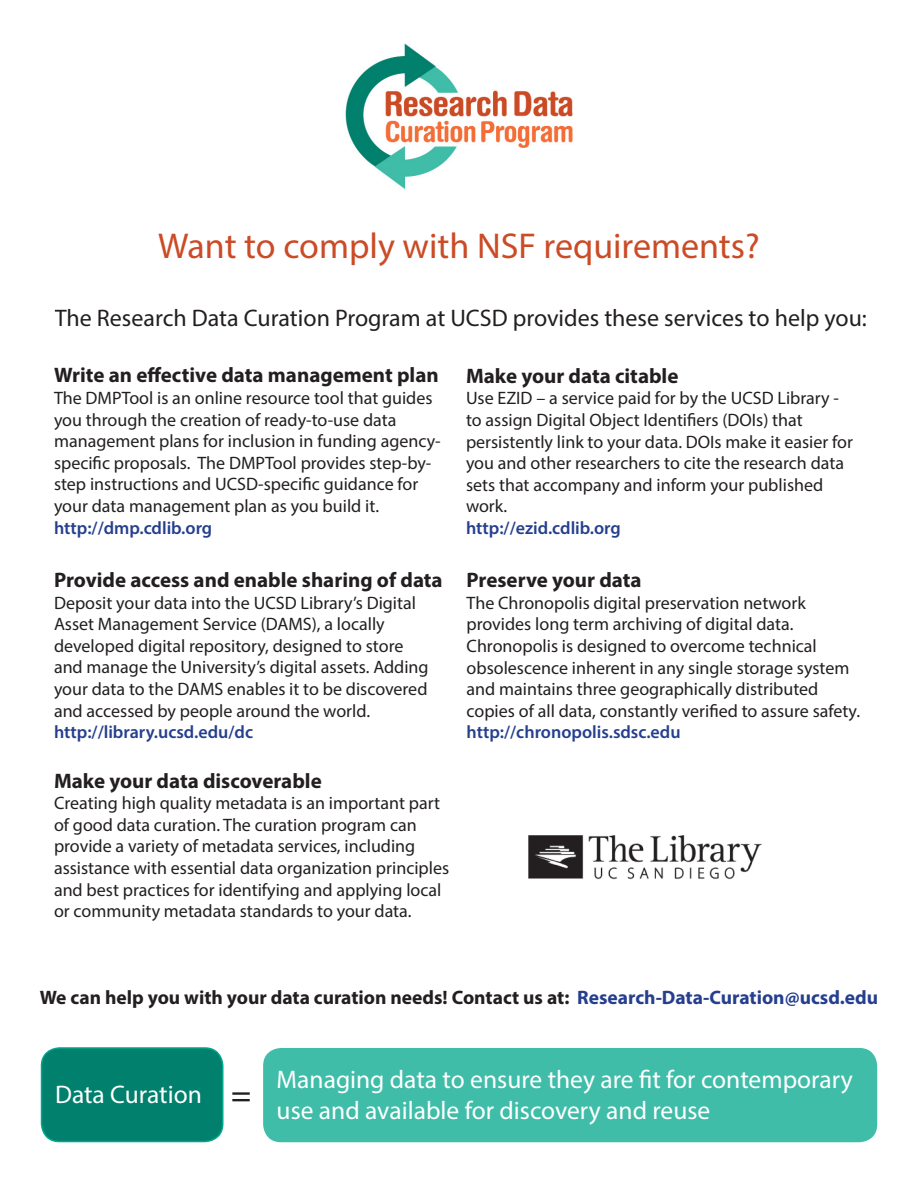
<style>
.page{position:relative;width:918px;height:1188px;background:#fff}
.page>*{position:absolute;margin:0;border:0;box-sizing:border-box;transform-origin:0 0}
.t1{font:36px "Myriad Pro";color:#cb4b26}
.t2{font:700 36px "Minion Pro";color:#231f20}
.t3{font:25.5px "Myriad Pro";color:#fff}
.t4{font:24px "Myriad Pro";color:#231f20}
.t5{font:700 21px "Myriad Pro";color:#231f20}
.t6{font:700 19.5px "Myriad Pro";color:#231f20}
.t7{font:18px/21.6px "Myriad Pro";color:#231f20}
.t8{font:600 18px "Myriad Pro";color:#253f8e}
.s1{color:#253f8e}
</style>
<div class="page">
<div style="left:42px;top:1048px;width:181px;height:94px;background:#01806d;border-radius:18px"></div>
<div style="left:41px;top:1047px;width:183px;height:95px;border:2px solid #01a88c;border-radius:18px"></div>
<div style="left:263px;top:1048px;width:614px;height:94px;background:#3fbda8;border-radius:18px"></div>
<img style="left:345px;top:43px;width:228px;height:147px">
<img style="left:528px;top:835px;width:234px;height:45px">
<p class="t1" style="left:158px;top:224px;width:603px">Want to comply with NSF requirements?</p>
<p class="t4" style="left:55px;top:303px;width:814px">The Research Data Curation Program at UCSD provides these services to help you:</p>
<p class="t5" style="left:54px;top:362px;width:386px">Write an effective data management plan</p>
<p class="t7" style="left:54px;top:387px;width:380px">The DMPTool is an online resource tool that guides you through the creation of ready-to-use data</p>
<p class="t7" style="left:54px;top:430px;width:388px">management plans for inclusion in funding agency-</p>
<p class="t7" style="left:54px;top:452px;width:379px">specific proposals. The DMPTool provides step-by&shy;step instructions and UCSD-specific guidance for your data management plan as you build it.</p>
<p class="t8" style="left:54px;top:516px;width:160px">http://dmp.cdlib.org</p>
<p class="t5" style="left:54px;top:566px;width:390px">Provide access and enable sharing of data</p>
<p class="t7" style="left:54px;top:591px;width:363px">Deposit your data into the UCSD Library’s Digital</p>
<p class="t7" style="left:54px;top:613px;width:332px">Asset Management Service (DAMS), a locally</p>
<p class="t7" style="left:54px;top:635px;width:351px">developed digital repository, designed to store</p>
<p class="t7" style="left:54px;top:656px;width:376px;text-align:justify">and manage the University’s digital assets. Adding your data to the DAMS enables it to be discovered and accessed by people around the world.</p>
<p class="t8" style="left:54px;top:721px;width:201px">http://library.ucsd.edu/dc</p>
<p class="t5" style="left:54px;top:767px;width:269px">Make your data discoverable</p>
<p class="t7" style="left:54px;top:792px;width:388px">Creating high quality metadata is an important part of good data curation. The curation program can provide a variety of metadata services, including</p>
<p class="t7" style="left:54px;top:857px;width:397px">assistance with essential data organization principles and best practices for identifying and applying local or community metadata standards to your data.</p>
<p class="t5" style="left:466px;top:362px;width:214px">Make your data citable</p>
<p class="t7" style="left:466px;top:387px;width:375px">Use EZID – a service paid for by the UCSD Library -</p>
<p class="t7" style="left:466px;top:409px;width:338px">to assign Digital Object Identifiers (DOIs) that</p>
<p class="t7" style="left:466px;top:430px;width:389px">persistently link to your data. DOIs make it easier for you and other researchers to cite the research data sets that accompany and inform your published work.</p>
<p class="t8" style="left:466px;top:516px;width:156px">http://ezid.cdlib.org</p>
<p class="t5" style="left:467px;top:566px;width:177px">Preserve your data</p>
<p class="t7" style="left:467px;top:592px;width:341px">The Chronopolis digital preservation network</p>
<p class="t7" style="left:467px;top:613px;width:329px">provides long term archiving of digital data.</p>
<p class="t7" style="left:467px;top:635px;width:352px">Chronopolis is designed to overcome technical</p>
<p class="t7" style="left:467px;top:657px;width:384px">obsolescence inherent in any single storage system and maintains three geographically distributed</p>
<p class="t7" style="left:467px;top:700px;width:395px">copies of all data, constantly verified to assure safety.</p>
<p class="t8" style="left:467px;top:721px;width:216px">http://chronopolis.sdsc.edu</p>
<p class="t6" style="left:40px;top:985px;width:840px">We can help you with your data curation needs! Contact us at: <span class="s1">Research-Data-Curation@ucsd.edu</span></p>
<p class="t3" style="left:55px;top:1079px;width:148px">Data Curation</p>
<p class="t2" style="left:231px;top:1069px;width:22px">=</p>
<p class="t3" style="left:277px;top:1064px;width:578px">Managing data to ensure they are fit for contemporary</p>
<p class="t3" style="left:277px;top:1094px;width:435px">use and available for discovery and reuse</p>
</div>
